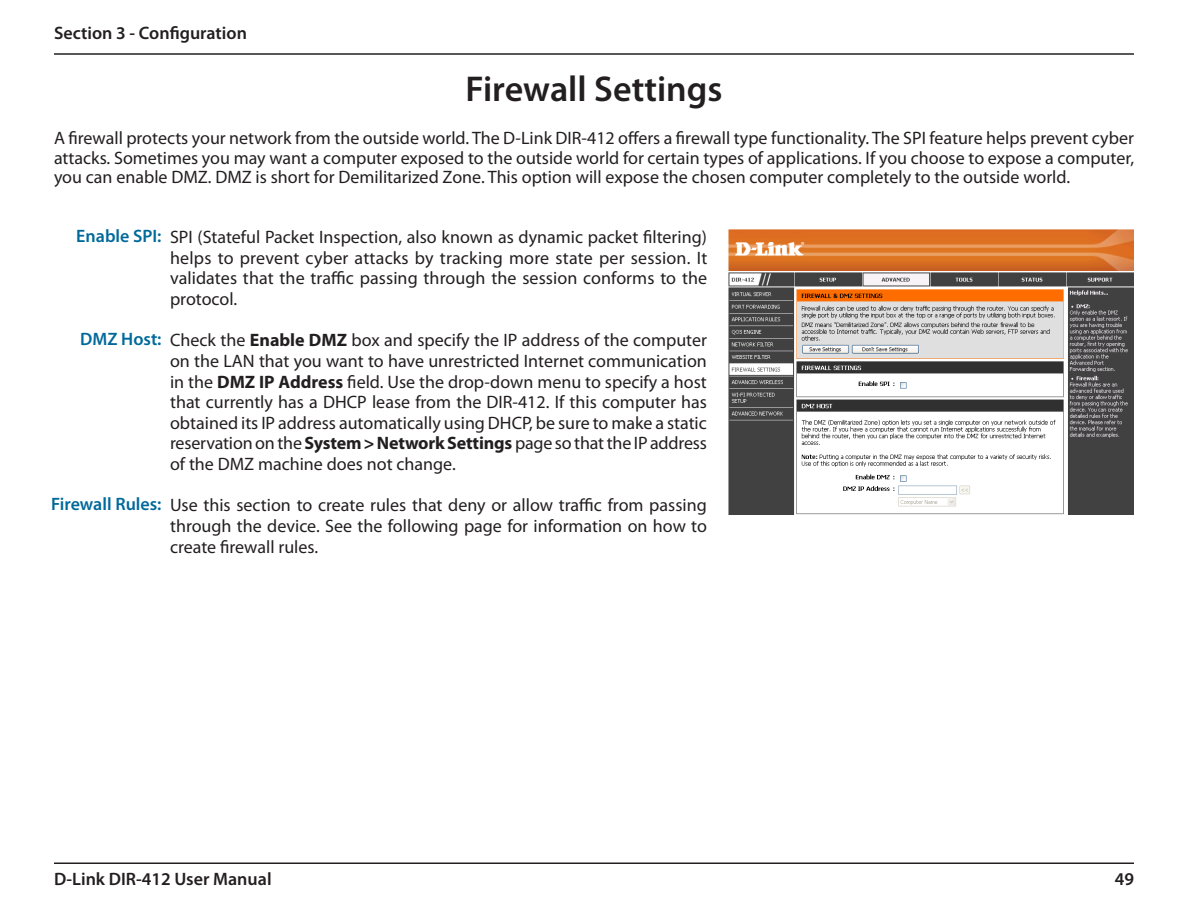
<style>
.page{position:relative;width:1188px;height:918px;background:#fff}
.page>*{position:absolute;margin:0;border:0;box-sizing:border-box;transform-origin:0 0}
.Heading_3{font:600 36px "Myriad Pro";color:#231f20}
.Body_12{font:18px/20.7px "Myriad Pro";color:#231f20;text-align:justify}
.Body_14{font:18px/19.5px "Myriad Pro";color:#231f20;text-align:justify}
.t1{font:600 18px "Myriad Pro";color:#231f20}
.Body_titles{font:600 18px "Myriad Pro";color:#00699b}
.s1{font-weight:700}
</style>
<div class="page">
<hr style="left:54px;top:53px;width:1080px;height:2px;background:#231f20">
<hr style="left:54px;top:862px;width:1080px;height:2px;background:#231f20">
<img style="left:728px;top:230px;width:406px;height:285px">
<p class="t1" style="left:54px;top:22px;width:194px">Section 3 - Configuration</p>
<p class="Heading_3" style="left:466px;top:66px;width:258px">Firewall Settings</p>
<p class="Body_14" style="left:54px;top:128px;width:1082px">A firewall protects your network from the outside world. The D-Link DIR-412 offers a firewall type functionality. The SPI feature helps prevent cyber attacks. Sometimes you may want a computer exposed to the outside world for certain types of applications. If you choose to expose a computer, you can enable DMZ. DMZ is short for Demilitarized Zone. This option will expose the chosen computer completely to the outside world.</p>
<p class="Body_titles" style="left:76px;top:224px;width:87px">Enable SPI:</p>
<p class="Body_titles" style="left:80px;top:327px;width:83px">DMZ Host:</p>
<p class="Body_titles" style="left:51px;top:492px;width:112px">Firewall Rules:</p>
<p class="Body_12" style="left:170px;top:227px;width:539px">SPI (Stateful Packet Inspection, also known as dynamic packet filtering) helps to prevent cyber attacks by tracking more state per session. It validates that the traffic passing through the session conforms to the protocol.</p>
<p class="Body_12" style="left:170px;top:330px;width:538px">Check the <span class="s1">Enable DMZ</span> box and specify the IP address of the computer on the LAN that you want to have unrestricted Internet communication in the <span class="s1">DMZ IP Address</span> field. Use the drop-down menu to specify a host that currently has a DHCP lease from the DIR-412. If this computer has obtained its IP address automatically using DHCP, be sure to make a static reservation on the <span class="s1">System &gt; Network Settings</span> page so that the IP address of the DMZ machine does not change.</p>
<p class="Body_12" style="left:170px;top:495px;width:538px">Use this section to create rules that deny or allow traffic from passing through the device. See the following page for information on how to create firewall rules.</p>
<p class="t1" style="left:54px;top:868px;width:219px">D-Link DIR-412 User Manual</p>
<p class="t1" style="left:1115px;top:868px;width:21px">49</p>
</div>
